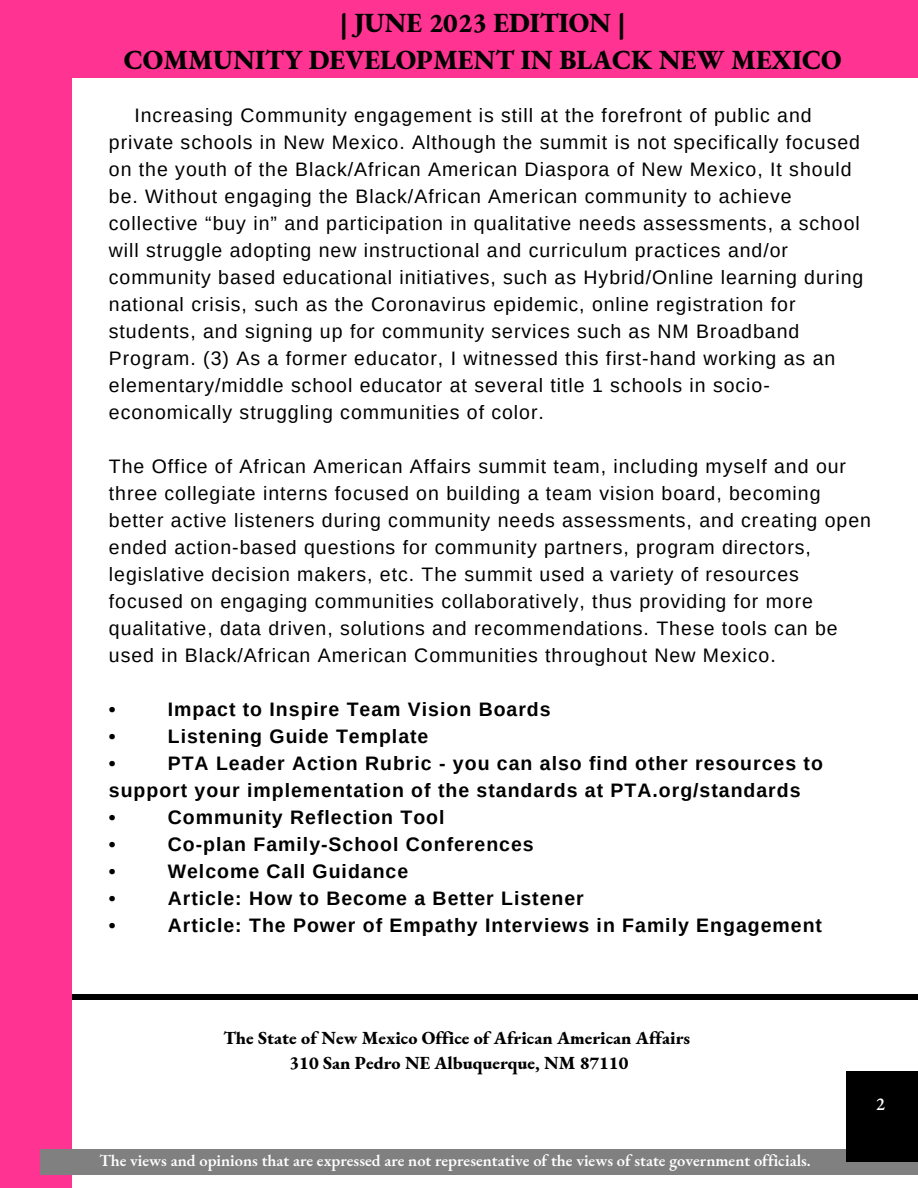
<style>
.page{position:relative;width:918px;height:1188px;background:#fff}
.page>*{position:absolute;margin:0;border:0;box-sizing:border-box;transform-origin:0 0}
.t1{font:800 27px "EB Garamond";color:#000}
.t2{font:19.5px/27px "Arimo";letter-spacing:.05em;color:#000}
.t3{font:700 19.5px/27px "Arimo";letter-spacing:.05em;color:#000}
.t4{font:800 18px "EB Garamond";color:#000}
.t5{font:600 18px "EB Garamond";color:#fff}
.t6{font:600 16.5px "EB Garamond";color:#fff}
</style>
<div class="page">
<div style="left:38px;top:994px;width:880px;height:5px;background:#000"></div>
<div style="left:0;top:0;width:918px;height:77px;background:#ff3392"></div>
<div style="left:0;top:61px;width:72px;height:1127px;background:#ff3392"></div>
<div style="left:40px;top:1149px;width:878px;height:26px;background:#808080"></div>
<div style="left:847px;top:1071px;width:71px;height:90px;background:#000"></div>
<p class="t1" style="left:340px;top:5px;width:287px">| JUNE 2023 EDITION |</p>
<p class="t1" style="left:124px;top:42px;width:720px">COMMUNITY DEVELOPMENT IN BLACK NEW MEXICO</p>
<p class="t2" style="left:109px;top:102px;width:756px;text-indent:26px">Increasing Community engagement is still at the forefront of public and private schools in New Mexico. Although the summit is not specifically focused on the youth of the Black/African American Diaspora of New Mexico, It should be. Without engaging the Black/African American community to achieve collective “buy in” and participation in qualitative needs assessments, a school will struggle adopting new instructional and curriculum practices and/or community based educational initiatives, such as Hybrid/Online learning during national crisis, such as the Coronavirus epidemic, online registration for students, and signing up for community services such as NM Broadband Program. (3) As a former educator, I witnessed this first-hand working as an elementary/middle school educator at several title 1 schools in socio&shy;economically struggling communities of color.</p>
<p class="t2" style="left:109px;top:453px;width:764px">The Office of African American Affairs summit team, including myself and our three collegiate interns focused on building a team vision board, becoming better active listeners during community needs assessments, and creating open ended action-based questions for community partners, program directors, legislative decision makers, etc. The summit used a variety of resources focused on engaging communities collaboratively, thus providing for more qualitative, data driven, solutions and recommendations. These tools can be used in Black/African American Communities throughout New Mexico.</p>
<p class="t3" style="left:109px;top:696px;width:8px">•</p>
<p class="t3" style="left:168px;top:696px;width:384px">Impact to Inspire Team Vision Boards</p>
<p class="t3" style="left:109px;top:723px;width:8px">•</p>
<p class="t3" style="left:168px;top:723px;width:262px">Listening Guide Template</p>
<p class="t3" style="left:109px;top:750px;width:8px">•</p>
<p class="t3" style="left:109px;top:750px;width:716px;text-indent:59px">PTA Leader Action Rubric - you can also find other resources to support your implementation of the standards at PTA.org/standards</p>
<p class="t3" style="left:109px;top:804px;width:8px">•</p>
<p class="t3" style="left:168px;top:804px;width:278px">Community Reflection Tool</p>
<p class="t3" style="left:109px;top:831px;width:8px">•</p>
<p class="t3" style="left:168px;top:831px;width:367px">Co-plan Family-School Conferences</p>
<p class="t3" style="left:109px;top:858px;width:8px">•</p>
<p class="t3" style="left:168px;top:858px;width:242px">Welcome Call Guidance</p>
<p class="t3" style="left:109px;top:885px;width:8px">•</p>
<p class="t3" style="left:168px;top:885px;width:418px">Article: How to Become a Better Listener</p>
<p class="t3" style="left:109px;top:912px;width:8px">•</p>
<p class="t3" style="left:168px;top:912px;width:656px">Article: The Power of Empathy Interviews in Family Engagement</p>
<p class="t4" style="left:223px;top:1026px;width:468px">The State of New Mexico Office of African American Affairs</p>
<p class="t4" style="left:290px;top:1051px;width:340px">310 San Pedro NE Albuquerque, NM 87110</p>
<p class="t6" style="left:99px;top:1150px;width:713px">The views and opinions that are expressed are not representative of the views of state government officials.</p>
<p class="t5" style="left:876px;top:1092px;width:11px">2</p>
</div>
